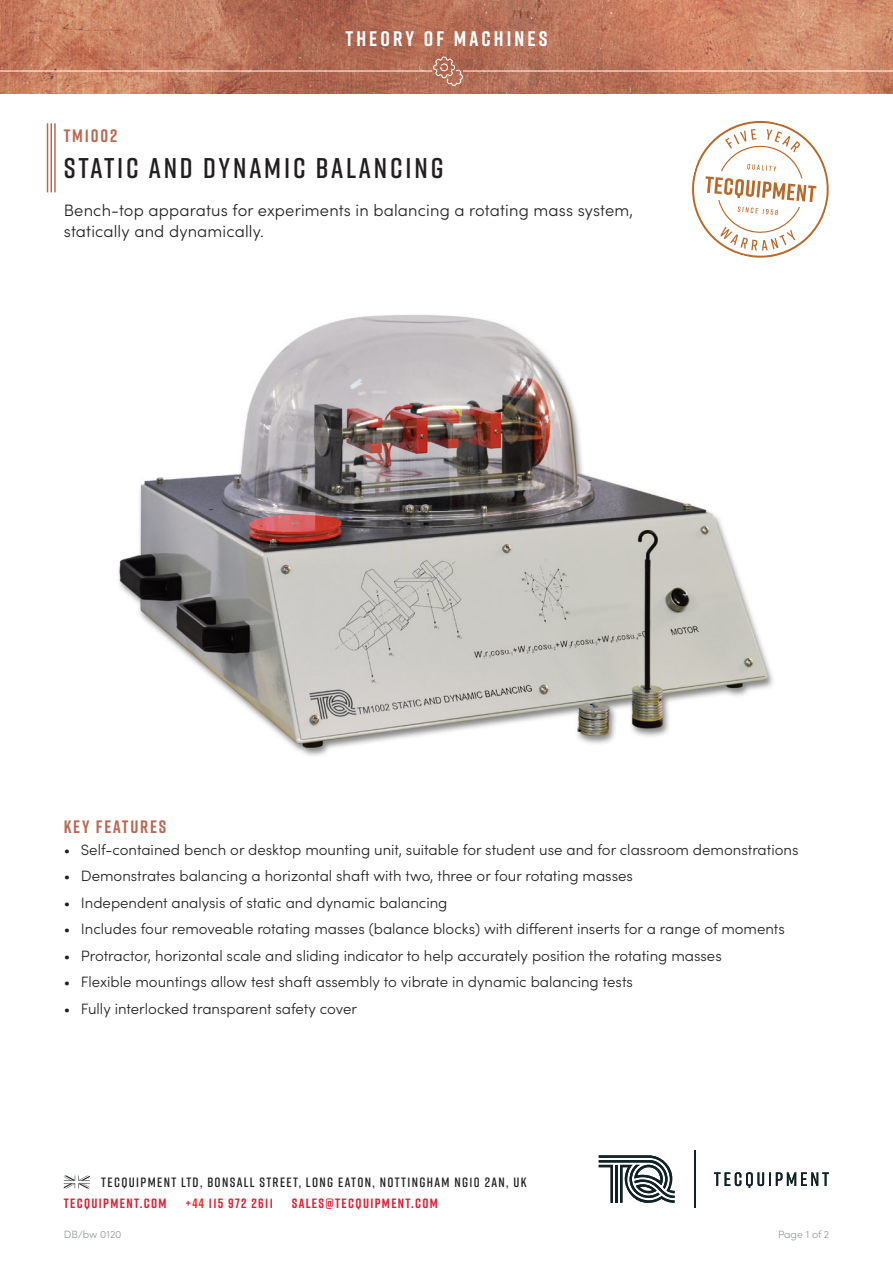
<style>
.page{position:relative;width:893px;height:1263px;background:#fff}
.page>*{position:absolute;margin:0;border:0;box-sizing:border-box;transform-origin:0 0}
.t1{font:600 28.5px "Rift";letter-spacing:.1em;color:#231f20}
.t2{font:700 21px "Rift";letter-spacing:.15em;color:#fff}
.Main_heading{font:700 18px "Rift";letter-spacing:.1em;color:#ba6853}
.Product_description{font:300 16.5px/21px "Sofia Pro";letter-spacing:.01em;color:#231f20}
.Large_bullet_points{font:300 15px "Sofia Pro";color:#231f20}
.t3{font:600 13.5px "Rift";letter-spacing:.1em;color:#231f20}
.t4{font:700 13.5px "Rift";letter-spacing:.1em;color:#df1f33}
.t5{font:300 10.5px "Sofia Pro";color:#939598}
.s1{color:#ee2d28}
</style>
<div class="page">
<svg style="left:599px;top:1155px;width:76px;height:48px"></svg>
<svg style="left:714px;top:1172px;width:115px;height:16px"></svg>
<hr style="left:694px;top:1150px;width:1px;height:58px;background:#112226">
<svg style="left:64px;top:1175px;width:26px;height:13px"></svg>
<hr style="left:54px;top:123px;width:2px;height:69px;background:#ba6853">
<hr style="left:51px;top:123px;width:1px;height:69px;background:#ba6853">
<hr style="left:47px;top:123px;width:1px;height:69px;background:#ba6853">
<img style="left:0;top:0;width:892px;height:93px">
<svg style="left:0;top:57px;width:893px;height:29px;background:#c17d64"></svg>
<img style="left:118px;top:315px;width:655px;height:441px">
<svg style="left:692px;top:121px;width:137px;height:137px"></svg>
<p class="t2" style="left:345px;top:24px;width:204px">THEORY OF MACHINES</p>
<p class="Main_heading" style="left:64px;top:122px;width:55px">TM1002</p>
<p class="t1" style="left:64px;top:147px;width:381px">STATIC AND DYNAMIC BALANCING</p>
<p class="Product_description" style="left:64px;top:198px;width:571px">Bench-top apparatus for experiments in balancing a rotating mass system, statically and dynamically.</p>
<p class="Main_heading" style="left:64px;top:813px;width:104px">KEY FEATURES</p>
<p class="Large_bullet_points" style="left:64px;top:839px;width:736px">• Self-contained bench or desktop mounting unit, suitable for student use and for classroom demonstrations</p>
<p class="Large_bullet_points" style="left:64px;top:865px;width:571px">• Demonstrates balancing a horizontal shaft with two, three or four rotating masses</p>
<p class="Large_bullet_points" style="left:64px;top:892px;width:385px">• Independent analysis of static and dynamic balancing</p>
<p class="Large_bullet_points" style="left:64px;top:918px;width:723px">• Includes four removeable rotating masses (balance blocks) with different inserts for a range of moments</p>
<p class="Large_bullet_points" style="left:64px;top:945px;width:659px">• Protractor, horizontal scale and sliding indicator to help accurately position the rotating masses</p>
<p class="Large_bullet_points" style="left:64px;top:971px;width:571px">• Flexible mountings allow test shaft assembly to vibrate in dynamic balancing tests</p>
<p class="Large_bullet_points" style="left:64px;top:998px;width:295px">• Fully interlocked transparent safety cover</p>
<p class="t3" style="left:101px;top:1172px;width:427px">TECQUIPMENT LTD, BONSALL STREET, LONG EATON, NOTTINGHAM NG10 2AN, UK</p>
<p class="t4" style="left:64px;top:1193px;width:104px">TECQUIPMENT.COM</p>
<p class="t4" style="left:185px;top:1193px;width:89px">+<span class="s1">44</span> 115 972 2611</p>
<p class="t4" style="left:292px;top:1193px;width:148px">SALES@TECQUIPMENT.COM</p>
<p class="t5" style="left:64px;top:1227px;width:59px">DB/bw 0120</p>
<p class="t5" style="left:778px;top:1227px;width:53px">Page 1 of 2</p>
</div>
